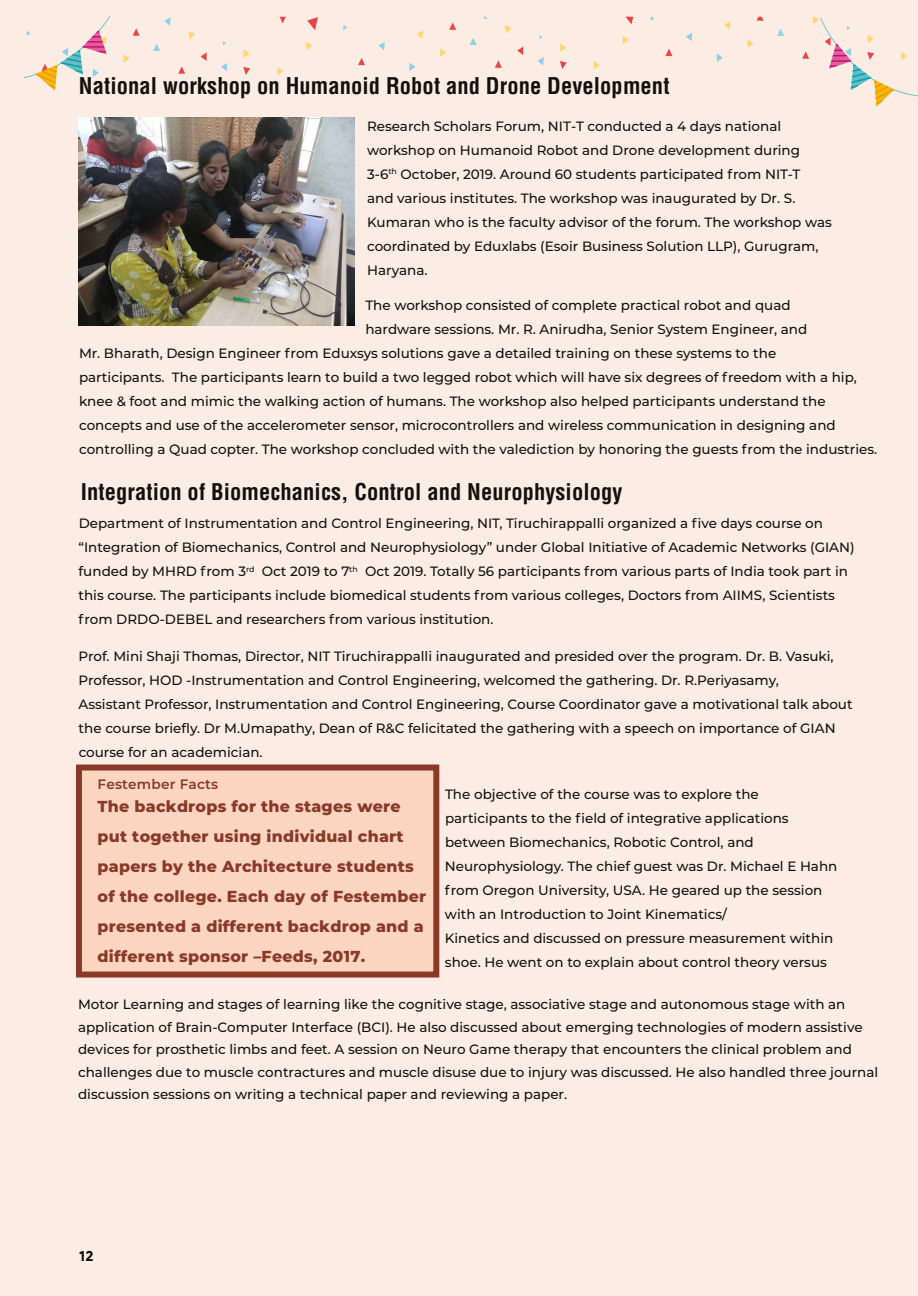
<style>
.page{position:relative;width:918px;height:1296px;background:#fcede4}
.page>*{position:absolute;margin:0;border:0;box-sizing:border-box;transform-origin:0 0}
.t1{font:700 condensed 22.5px "Helvetica LT Std";letter-spacing:.005em;color:#13110c}
.t2{font:800 15.9px/30px "Montserrat";letter-spacing:.015em;color:#893927}
.t3{font:900 14.55px "Product Sans";color:#13110c}
.t4{font:600 13.65px "Montserrat";letter-spacing:.015em;color:#893927}
.t5{font:500 13.5px/24px "Montserrat";color:#13110c}
</style>
<div class="page">
<div style="left:79px;top:768px;width:357px;height:207px;background:#fbd5c0"></div>
<div style="left:76px;top:765px;width:363px;height:213px;border:6px solid #893927"></div>
<svg style="left:560px;top:43px;width:6px;height:9px"></svg>
<svg style="left:409px;top:63px;width:6px;height:8px"></svg>
<svg style="left:517px;top:46px;width:6px;height:9px"></svg>
<svg style="left:440px;top:48px;width:6px;height:9px"></svg>
<svg style="left:594px;top:61px;width:6px;height:8px"></svg>
<svg style="left:505px;top:25px;width:6px;height:9px"></svg>
<svg style="left:417px;top:30px;width:6px;height:9px"></svg>
<svg style="left:623px;top:36px;width:6px;height:8px"></svg>
<svg style="left:343px;top:25px;width:4px;height:5px"></svg>
<svg style="left:470px;top:38px;width:7px;height:7px"></svg>
<svg style="left:538px;top:57px;width:6px;height:9px"></svg>
<svg style="left:378px;top:42px;width:7px;height:8px"></svg>
<svg style="left:625px;top:17px;width:8px;height:7px"></svg>
<svg style="left:495px;top:60px;width:7px;height:8px"></svg>
<svg style="left:449px;top:22px;width:7px;height:8px"></svg>
<svg style="left:358px;top:58px;width:7px;height:7px"></svg>
<svg style="left:560px;top:61px;width:7px;height:8px"></svg>
<svg style="left:717px;top:53px;width:6px;height:9px"></svg>
<svg style="left:748px;top:39px;width:6px;height:9px"></svg>
<svg style="left:724px;top:21px;width:7px;height:9px"></svg>
<svg style="left:777px;top:28px;width:7px;height:8px"></svg>
<svg style="left:686px;top:33px;width:6px;height:8px"></svg>
<svg style="left:757px;top:17px;width:7px;height:4px"></svg>
<svg style="left:665px;top:49px;width:7px;height:7px"></svg>
<svg style="left:280px;top:17px;width:6px;height:6px"></svg>
<svg style="left:244px;top:49px;width:6px;height:9px"></svg>
<svg style="left:201px;top:52px;width:6px;height:9px"></svg>
<svg style="left:124px;top:54px;width:6px;height:9px"></svg>
<svg style="left:277px;top:67px;width:6px;height:8px"></svg>
<svg style="left:188px;top:31px;width:7px;height:9px"></svg>
<svg style="left:306px;top:42px;width:6px;height:8px"></svg>
<svg style="left:153px;top:43px;width:7px;height:8px"></svg>
<svg style="left:221px;top:63px;width:6px;height:8px"></svg>
<svg style="left:164px;top:17px;width:7px;height:9px"></svg>
<svg style="left:307px;top:17px;width:11px;height:13px"></svg>
<svg style="left:178px;top:66px;width:7px;height:8px"></svg>
<svg style="left:133px;top:28px;width:7px;height:8px"></svg>
<svg style="left:243px;top:67px;width:7px;height:8px"></svg>
<svg style="left:802px;top:17px;width:116px;height:90px"></svg>
<svg style="left:25px;top:17px;width:85px;height:74px"></svg>
<img style="left:79px;top:118px;width:276px;height:207px">
<h1 class="t1" style="left:79px;top:72px;width:592px">National workshop on Humanoid Robot and Drone Development</h1>
<p class="t5" style="left:367px;top:113px;width:466px">Research Scholars Forum, NIT-T conducted a 4 days national workshop on Humanoid Robot and Drone development during 3-6<sup>th</sup> October, 2019. Around 60 students participated from NIT-T<br>and various institutes. The workshop was inaugurated by Dr. S.<br>Kumaran who is the faculty advisor of the forum. The workshop was coordinated by Eduxlabs (Esoir Business Solution LLP), Gurugram, Haryana.</p>
<p class="t5" style="left:365px;top:292px;width:443px">The workshop consisted of complete practical robot and quad hardware sessions. Mr. R. Anirudha, Senior System Engineer, and</p>
<p class="t5" style="left:79px;top:341px;width:699px">Mr. Bharath, Design Engineer from Eduxsys solutions gave a detailed training on these systems to the</p>
<p class="t5" style="left:4px;top:365px;width:855px">with a hip, participants. The participants learn to build a two legged robot which will have six degrees of freedom with a hip,</p>
<p class="t5" style="left:79px;top:389px;width:748px">knee &amp; foot and mimic the walking action of humans. The workshop also helped participants understand the</p>
<p class="t5" style="left:79px;top:413px;width:758px">concepts and use of the accelerometer sensor, microcontrollers and wireless communication in designing and</p>
<p class="t5" style="left:79px;top:437px;width:800px">controlling a Quad copter. The workshop concluded with the valediction by honoring the guests from the industries.</p>
<h1 class="t1" style="left:81px;top:478px;width:543px">Integration of Biomechanics, Control and Neurophysiology</h1>
<p class="t5" style="left:79px;top:511px;width:746px">Department of Instrumentation and Control Engineering, NIT, Tiruchirappalli organized a five days course on</p>
<p class="t5" style="left:-4px;top:535px;width:860px">orks (GIAN) “Integration of Biomechanics, Control and Neurophysiology” under Global Initiative of Academic Networks (GIAN)</p>
<p class="t5" style="left:79px;top:559px;width:771px">funded by MHRD from 3<sup>rd</sup> Oct 2019 to 7<sup>th</sup> Oct 2019. Totally 56 participants from various parts of India took part in</p>
<p class="t5" style="left:79px;top:583px;width:758px">this course. The participants include biomedical students from various colleges, Doctors from AIIMS, Scientists</p>
<p class="t5" style="left:79px;top:607px;width:416px">from DRDO-DEBEL and researchers from various institution.</p>
<p class="t5" style="left:79px;top:644px;width:776px">Prof. Mini Shaji Thomas, Director, NIT Tiruchirappalli inaugurated and presided over the program. Dr. B. Vasuki, Professor, HOD -Instrumentation and Control Engineering, welcomed the gathering. Dr. R.Periyasamy,<br>Assistant Professor, Instrumentation and Control Engineering, Course Coordinator gave a motivational talk about the course briefly. Dr M.Umapathy, Dean of R&amp;C felicitated the gathering with a speech on importance of GIAN course for an academician.</p>
<p class="t5" style="left:445px;top:782px;width:394px">The objective of the course was to explore the participants to the field of integrative applications between Biomechanics, Robotic Control, and Neurophysiology. The chief guest was Dr. Michael E Hahn from Oregon University, USA. He geared up the session with an Introduction to Joint Kinematics/<br>Kinetics and discussed on pressure measurement within shoe. He went on to explain about control theory versus</p>
<p class="t4" style="left:98px;top:774px;width:122px">Festember Facts</p>
<p class="t2" style="left:98px;top:790px;width:330px">The backdrops for the stages were put together using individual chart papers by the Architecture students of the college. Each day of Festember presented a different backdrop and a different sponsor –Feeds, 2017.</p>
<p class="t5" style="left:78px;top:993px;width:802px;line-height:22.5px">Motor Learning and stages of learning like the cognitive stage, associative stage and autonomous stage with an application of Brain-Computer Interface (BCI). He also discussed about emerging technologies of modern assistive devices for prosthetic limbs and feet. A session on Neuro Game therapy that encounters the clinical problem and challenges due to muscle contractures and muscle disuse due to injury was discussed. He also handled three journal discussion sessions on writing a technical paper and reviewing a paper.</p>
<p class="t3" style="left:79px;top:1247px;width:16px">12</p>
</div>
